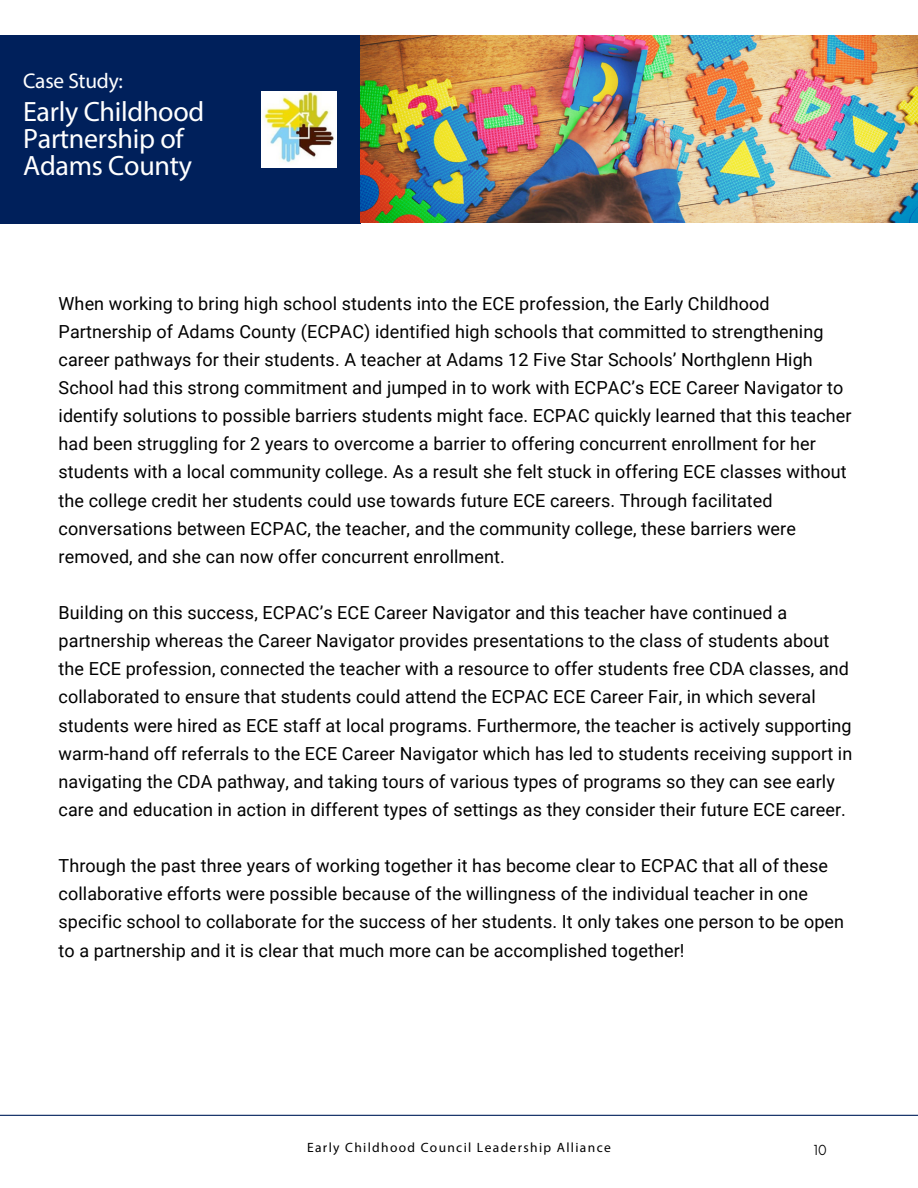
<style>
.page{position:relative;width:918px;height:1188px;background:#fff}
.page>*{position:absolute;margin:0;border:0;box-sizing:border-box;transform-origin:0 0}
.t1{font:28.05px/27px "Myriad Pro";letter-spacing:-.01em;color:#fff}
.t2{font:21.3px "Myriad Pro";letter-spacing:-.01em;color:#fff}
.t3{font:18px/28.2px "Roboto";letter-spacing:.005em;color:#000}
.t4{font:13.5px "Myriad Pro";letter-spacing:.1em;color:#000}
.t5{font:13.5px "Neue Einstellung";color:#000}
</style>
<div class="page">
<hr style="left:0;top:1115px;width:918px;height:1px;background:#00205b">
<div style="left:0;top:35px;width:360px;height:189px;background:#00205b"></div>
<img style="left:360px;top:35px;width:558px;height:187px">
<img style="left:261px;top:92px;width:76px;height:75px">
<h2 class="t2" style="left:23px;top:72px;width:101px">Case Study:</h2>
<h2 class="t1" style="left:23px;top:100px;width:183px">Early Childhood<br>Partnership of<br>Adams County</h2>
<h2 class="t3" style="left:59px;top:289px;width:795px">When working to bring high school students into the ECE profession, the Early Childhood Partnership of Adams County (ECPAC) identified high schools that committed to strengthening career pathways for their students. A teacher at Adams 12 Five Star Schools’ Northglenn High School had this strong commitment and jumped in to work with ECPAC’s ECE Career Navigator to identify solutions to possible barriers students might face. ECPAC quickly learned that this teacher had been struggling for 2 years to overcome a barrier to offering concurrent enrollment for her students with a local community college. As a result she felt stuck in offering ECE classes without the college credit her students could use towards future ECE careers. Through facilitated conversations between ECPAC, the teacher, and the community college, these barriers were removed, and she can now offer concurrent enrollment.</h2>
<h2 class="t3" style="left:59px;top:599px;width:795px">Building on this success, ECPAC’s ECE Career Navigator and this teacher have continued a partnership whereas the Career Navigator provides presentations to the class of students about the ECE profession, connected the teacher with a resource to offer students free CDA classes, and collaborated to ensure that students could attend the ECPAC ECE Career Fair, in which several students were hired as ECE staff at local programs. Furthermore, the teacher is actively supporting warm-hand off referrals to the ECE Career Navigator which has led to students receiving support in navigating the CDA pathway, and taking tours of various types of programs so they can see early care and education in action in different types of settings as they consider their future ECE career.</h2>
<p class="t3" style="left:59px;top:852px;width:787px">Through the past three years of working together it has become clear to ECPAC that all of these collaborative efforts were possible because of the willingness of the individual teacher in one specific school to collaborate for the success of her students. It only takes one person to be open to a partnership and it is clear that much more can be accomplished together!</p>
<p class="t4" style="left:307px;top:1142px;width:305px">Early Childhood Council Leadership Alliance</p>
<p class="t5" style="left:814px;top:1138px;width:14px">10</p>
</div>
